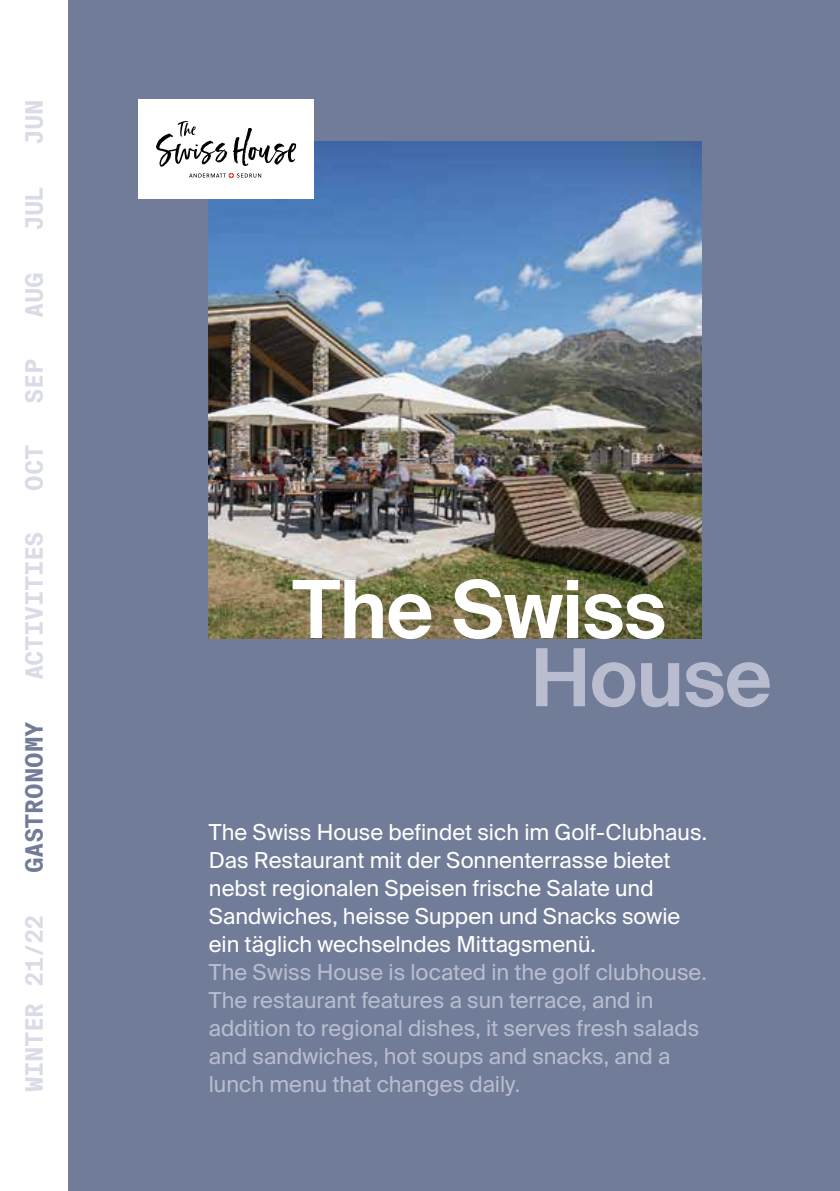
<style>
.page{position:relative;width:840px;height:1191px;background:#fff}
.page>*{position:absolute;margin:0;border:0;box-sizing:border-box;transform-origin:0 0}
.t1{font:600 80px "Suisse Intl";letter-spacing:-.01em;color:#fff}
.t2{font:600 80px "Suisse Intl";letter-spacing:-.01em;color:#b9bdcf}
.t3{font:700 24px "Suisse Intl Mono";letter-spacing:-.025em;color:#d9dbe6}
.t4{font:700 24px "Suisse Intl Mono";letter-spacing:-.005em;color:#717c98}
.t5{font:22px/28px "Suisse Intl";color:#fff}
.t6{font:22px/28px "Suisse Intl";color:#b9bdcf}
</style>
<div class="page">
<div style="left:68px;top:0;width:771px;height:1191px;background:#717c98"></div>
<img style="left:209px;top:142px;width:492px;height:496px">
<div style="left:138px;top:99px;width:176px;height:99px;background:#fff"></div>
<svg style="left:189px;top:173px;width:72px;height:5px"></svg>
<svg style="left:233px;top:128px;width:63px;height:38px"></svg>
<svg style="left:156px;top:121px;width:71px;height:46px"></svg>
<p class="t3" style="left:21px;top:145px;width:47px;rotate:-90deg">JUN</p>
<p class="t3" style="left:21px;top:231px;width:47px;rotate:-90deg">JUL</p>
<p class="t3" style="left:21px;top:318px;width:47px;rotate:-90deg">AUG</p>
<p class="t3" style="left:21px;top:403px;width:46px;rotate:-90deg">SEP</p>
<p class="t3" style="left:21px;top:490px;width:47px;rotate:-90deg">OCT</p>
<p class="t3" style="left:21px;top:680px;width:150px;rotate:-90deg">ACTIVITIES</p>
<p class="t4" style="left:21px;top:873px;width:154px;rotate:-90deg">GASTRONOMY</p>
<p class="t3" style="left:21px;top:1091px;width:179px;rotate:-90deg">WINTER 21/22</p>
<h1 class="t1" style="left:292px;top:563px;width:375px">The Swiss</h1>
<h1 class="t2" style="left:530px;top:632px;width:242px">House</h1>
<p class="t5" style="left:209px;top:818px;width:499px">The Swiss House befindet sich im Golf-Clubhaus.<br>Das Restaurant mit der Sonnenterrasse bietet nebst regionalen Speisen frische Salate und Sandwiches, heisse Suppen und Snacks sowie ein täglich wechselndes Mittagsmenü.</p>
<p class="t6" style="left:209px;top:958px;width:499px">The Swiss House is located in the golf clubhouse.<br>The restaurant features a sun terrace, and in addition to regional dishes, it serves fresh salads and sandwiches, hot soups and snacks, and a lunch menu that changes daily.</p>
</div>
